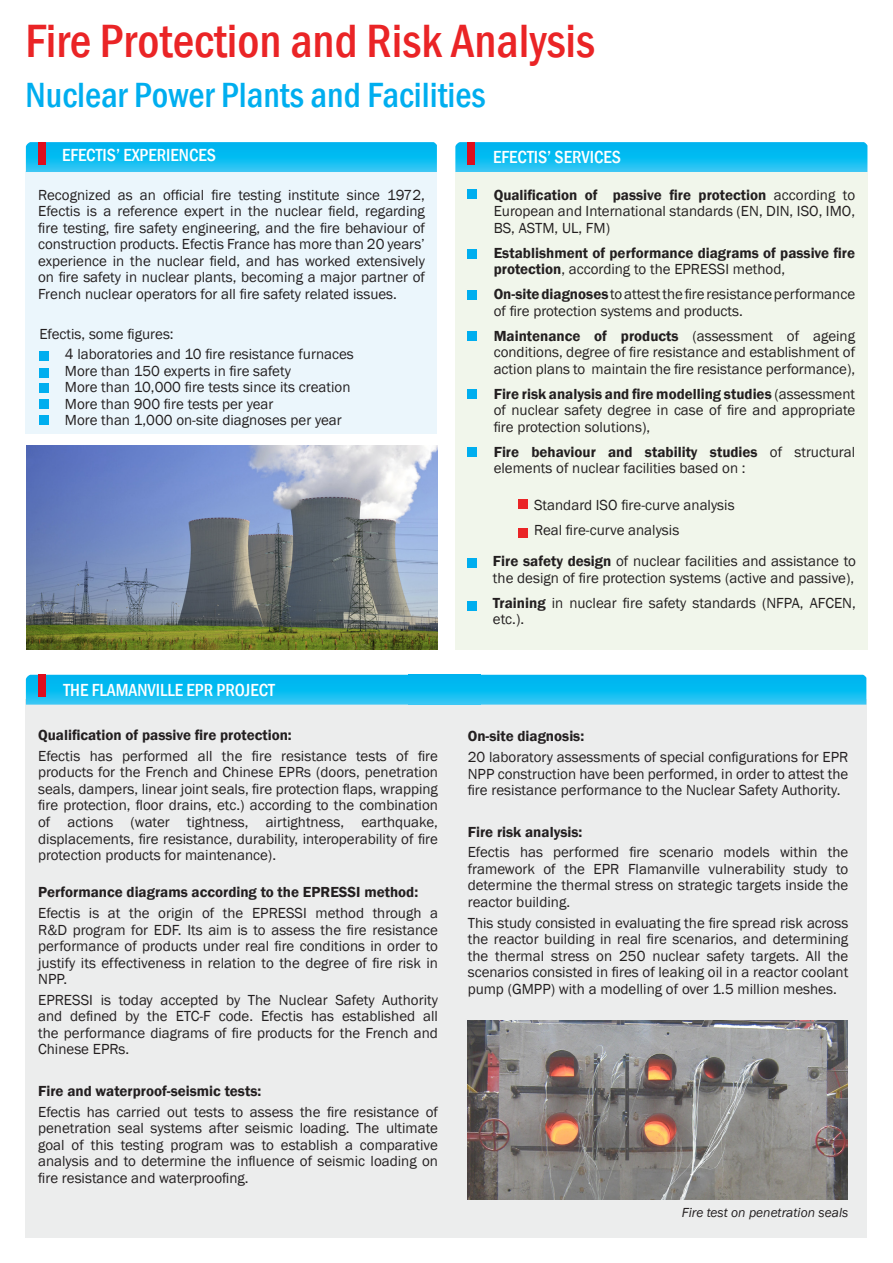
<style>
.page{position:relative;width:893px;height:1263px;background:#fff}
.page>*{position:absolute;margin:0;border:0;box-sizing:border-box;transform-origin:0 0}
.t1{font:500 condensed 48px "Franklin Gothic";color:#ea2426}
.t2{font:500 condensed 36px "Franklin Gothic";color:#00aeef}
.titres_blocs{font:500 condensed 18px "Franklin Gothic";color:#fff}
.texte_bloc{font:15px/16.5px "Franklin Gothic";color:#231f20;text-align:justify}
.texte_bloc-2{font:600 15px/16.5px "Franklin Gothic";color:#231f20}
.texte_bloc-3{font:italic 13.5px "Franklin Gothic";color:#231f20}
.s1{font-weight:600}
.s2{font-weight:400}
</style>
<div class="page">
<svg style="left:455px;top:142px;width:412px;height:30px;background:#12bbf0"></svg>
<div style="left:26px;top:171px;width:411px;height:262px;background:#ebf6fc"></div>
<div style="left:455px;top:172px;width:412px;height:477px;background:#f1f6eb"></div>
<svg style="left:26px;top:142px;width:411px;height:30px;background:#11bcf1"></svg>
<div style="left:38px;top:142px;width:7px;height:23px;background:#de0e1d"></div>
<div style="left:468px;top:142px;width:7px;height:23px;background:#de0e1d"></div>
<div style="left:468px;top:249px;width:9px;height:9px;background:#00aeef"></div>
<div style="left:468px;top:189px;width:9px;height:9px;background:#00aeef"></div>
<div style="left:468px;top:291px;width:9px;height:9px;background:#00aeef"></div>
<div style="left:468px;top:331px;width:9px;height:9px;background:#00aeef"></div>
<div style="left:468px;top:390px;width:9px;height:9px;background:#00aeef"></div>
<div style="left:468px;top:559px;width:9px;height:9px;background:#00aeef"></div>
<div style="left:468px;top:447px;width:9px;height:9px;background:#00aeef"></div>
<div style="left:468px;top:601px;width:9px;height:9px;background:#00aeef"></div>
<div style="left:518px;top:500px;width:9px;height:9px;background:#ea2426"></div>
<div style="left:518px;top:528px;width:9px;height:9px;background:#ea2426"></div>
<img style="left:27px;top:446px;width:410px;height:203px">
<div style="left:26px;top:699px;width:841px;height:538px;background:#eceded"></div>
<svg style="left:26px;top:675px;width:382px;height:30px;background:#12bcf0"></svg>
<svg style="left:481px;top:675px;width:385px;height:30px;background:#12bdf1"></svg>
<svg style="left:408px;top:675px;width:73px;height:30px;background:#10bcf1"></svg>
<div style="left:38px;top:674px;width:7px;height:23px;background:#de0e1d"></div>
<img style="left:468px;top:1021px;width:379px;height:178px">
<div style="left:39px;top:351px;width:9px;height:9px;background:#00aeef"></div>
<div style="left:39px;top:368px;width:9px;height:9px;background:#00aeef"></div>
<div style="left:39px;top:384px;width:9px;height:9px;background:#00aeef"></div>
<div style="left:39px;top:400px;width:9px;height:9px;background:#00aeef"></div>
<div style="left:39px;top:416px;width:9px;height:9px;background:#00aeef"></div>
<p class="t1" style="left:26px;top:10px;width:571px">Fire Protection and Risk Analysis</p>
<p class="t2" style="left:26px;top:71px;width:462px">Nuclear Power Plants and Facilities</p>
<p class="titres_blocs" style="left:62px;top:143px;width:155px">EFECTIS’ EXPERIENCES</p>
<p class="texte_bloc" style="left:38px;top:187px;width:388px">Recognized as an official fire testing institute since 1972, Efectis is a reference expert in the nuclear field, regarding fire testing, fire safety engineering, and the fire behaviour of construction products. Efectis France has more than 20 years’ experience in the nuclear field, and has worked extensively on fire safety in nuclear plants, becoming a major partner of French nuclear operators for all fire safety related issues.</p>
<p class="texte_bloc" style="left:39px;top:326px;width:136px">Efectis, some figures:</p>
<p class="texte_bloc" style="left:65px;top:346px;width:291px">4 laboratories and 10 fire resistance furnaces</p>
<p class="texte_bloc" style="left:65px;top:363px;width:228px">More than 150 experts in fire safety</p>
<p class="texte_bloc" style="left:65px;top:379px;width:287px">More than 10,000 fire tests since its creation</p>
<p class="texte_bloc" style="left:65px;top:396px;width:210px">More than 900 fire tests per year</p>
<p class="texte_bloc" style="left:65px;top:412px;width:278px">More than 1,000 on-site diagnoses per year</p>
<p class="titres_blocs" style="left:64px;top:678px;width:213px">THE FLAMANVILLE EPR PROJECT</p>
<p class="texte_bloc-2" style="left:38px;top:727px;width:255px">Qualification of passive fire protection:</p>
<p class="texte_bloc" style="left:38px;top:748px;width:401px">Efectis has performed all the fire resistance tests of fire products for the French and Chinese EPRs (doors, penetration seals, dampers, linear joint seals, fire protection flaps, wrapping fire protection, floor drains, etc.) according to the combination of actions (water tightness, airtightness, earthquake, displacements, fire resistance, durability, interoperability of fire protection products for maintenance).</p>
<p class="texte_bloc-2" style="left:38px;top:884px;width:382px">Performance diagrams according to the EPRESSI method:</p>
<p class="texte_bloc" style="left:38px;top:905px;width:401px">Efectis is at the origin of the EPRESSI method through a R&amp;D program for EDF. Its aim is to assess the fire resistance performance of products under real fire conditions in order to justify its effectiveness in relation to the degree of fire risk in NPP.</p>
<p class="texte_bloc" style="left:38px;top:992px;width:401px">EPRESSI is today accepted by The Nuclear Safety Authority and defined by the ETC-F code. Efectis has established all the performance diagrams of fire products for the French and Chinese EPRs.</p>
<p class="texte_bloc-2" style="left:38px;top:1083px;width:225px">Fire and waterproof-seismic tests:</p>
<p class="texte_bloc" style="left:38px;top:1103px;width:401px">Efectis has carried out tests to assess the fire resistance of penetration seal systems after seismic loading. The ultimate goal of this testing program was to establish a comparative analysis and to determine the influence of seismic loading on fire resistance and waterproofing.</p>
<p class="titres_blocs" style="left:493px;top:146px;width:129px">EFECTIS’ SERVICES</p>
<p class="texte_bloc" style="left:494px;top:187px;width:363px"><span class="s1">Qualification of passive fire protection</span> according to European and International standards (EN, DIN, ISO, IMO, BS, ASTM, UL, FM)</p>
<p class="texte_bloc-2" style="left:494px;top:245px;width:363px">Establishment of performance diagrams of passive fire protection<span class="s2">, according to the EPRESSI method,</span></p>
<p class="texte_bloc" style="left:494px;top:286px;width:363px"><span class="s1">On-site diagnoses</span> to attest the fire resistance performance of fire protection systems and products.</p>
<p class="texte_bloc" style="left:494px;top:328px;width:363px"><span class="s1">Maintenance of products</span> (assessment of ageing conditions, degree of fire resistance and establishment of action plans to maintain the fire resistance performance),</p>
<p class="texte_bloc" style="left:494px;top:386px;width:363px"><span class="s1">Fire risk analysis and fire modelling studies</span> (assessment of nuclear safety degree in case of fire and appropriate fire protection solutions),</p>
<p class="texte_bloc" style="left:494px;top:444px;width:363px"><span class="s1">Fire behaviour and stability studies</span> of structural elements of nuclear facilities based on :</p>
<p class="texte_bloc" style="left:534px;top:497px;width:202px">Standard ISO fire-curve analysis</p>
<p class="texte_bloc" style="left:534px;top:522px;width:147px">Real fire-curve analysis</p>
<p class="texte_bloc" style="left:493px;top:553px;width:364px"><span class="s1">Fire safety design</span> of nuclear facilities and assistance to the design of fire protection systems (active and passive),</p>
<p class="texte_bloc" style="left:493px;top:595px;width:364px"><span class="s1">Training</span> in nuclear fire safety standards (NFPA, AFCEN, etc.).</p>
<p class="texte_bloc-2" style="left:468px;top:728px;width:118px">On-site diagnosis:</p>
<p class="texte_bloc" style="left:468px;top:749px;width:382px">20 laboratory assessments of special configurations for EPR NPP construction have been performed, in order to attest the fire resistance performance to the Nuclear Safety Authority.</p>
<p class="texte_bloc-2" style="left:468px;top:823px;width:116px">Fire risk analysis:</p>
<p class="texte_bloc" style="left:468px;top:844px;width:382px">Efectis has performed fire scenario models within the framework of the EPR Flamanville vulnerability study to determine the thermal stress on strategic targets inside the reactor building.</p>
<p class="texte_bloc" style="left:468px;top:915px;width:382px">This study consisted in evaluating the fire spread risk across the reactor building in real fire scenarios, and determining the thermal stress on 250 nuclear safety targets. All the scenarios consisted in fires of leaking oil in a reactor coolant pump (GMPP) with a modelling of over 1.5 million meshes.</p>
<p class="texte_bloc-3" style="left:682px;top:1204px;width:168px">Fire test on penetration seals</p>
</div>
